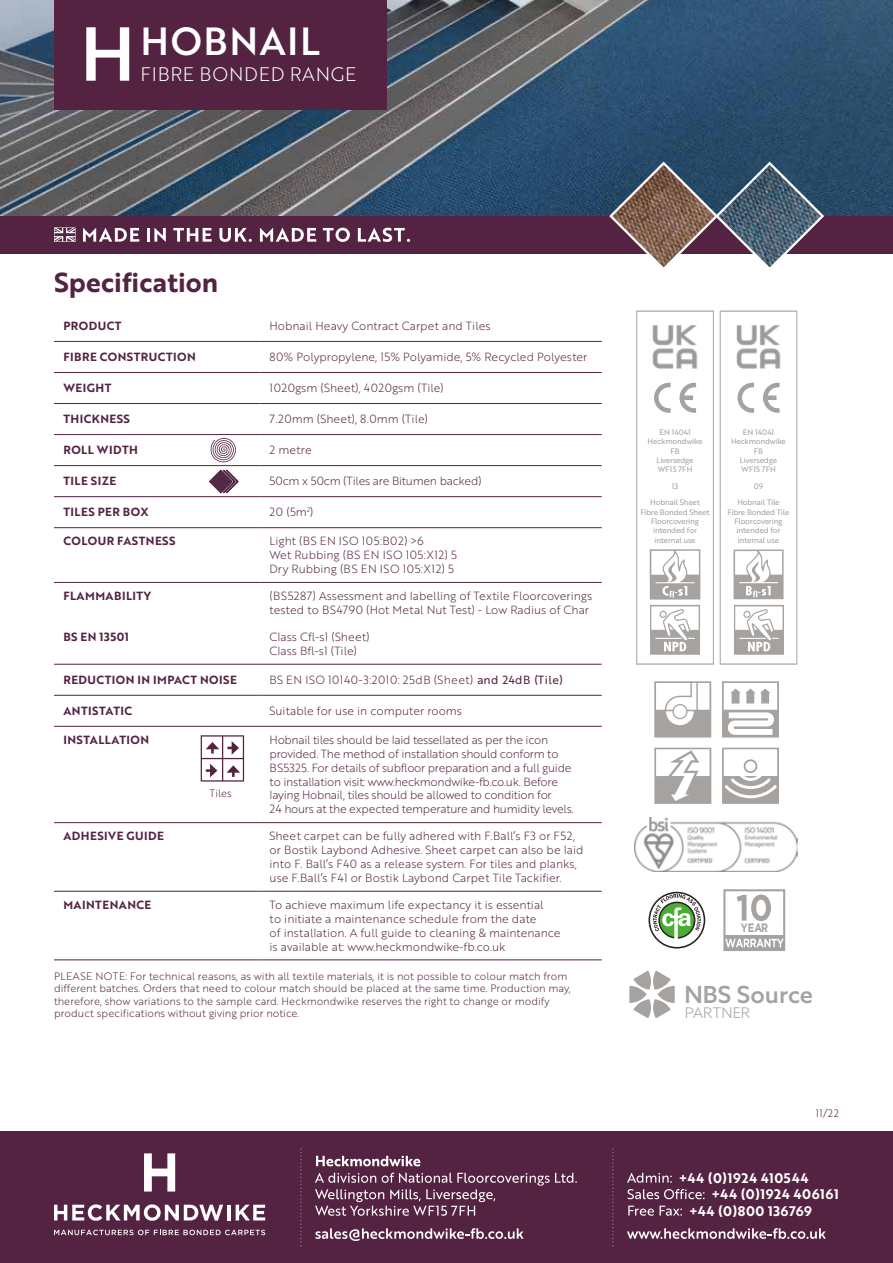
<style>
.page{position:relative;width:893px;height:1263px;background:#fff}
.page>*{position:absolute;margin:0;border:0;box-sizing:border-box;transform-origin:0 0}
.t1{font:74.25px "Brother 1816 Medium";color:#fff}
.t2{font:38.25px "Brother 1816 Medium";letter-spacing:.04em;color:#fff}
.t3{font:26.7px "Brother 1816 Bold";color:#542341}
.t4{font:500 23.55px "Azo Sans";color:#a5a2a0}
.t5{font:19.05px "Brother 1816 Light";letter-spacing:.04em;color:#fff}
.t6{font:300 14.7px "Azo Sans";color:#a5a2a0}
.t7{font:13.5px "Brother 1816 Bold";letter-spacing:.04em;color:#fff}
.t8{font:700 12.15px "Gotham";color:#a5a2a0;scale:.8 1}
.t9{font:11.55px/13.8px "Brother 1816 Light";color:#542341}
.t10{font:11.55px/13.8px "Brother 1816 Light";letter-spacing:-.025em;color:#542341}
.t11{font:11.55px "Brother 1816 Bold";letter-spacing:.04em;color:#542341}
.t12{font:11.55px/13.8px "Brother 1816 Light";letter-spacing:.04em;color:#542341}
.t13{font:11.55px "Brother 1816 Light";letter-spacing:-.02em;color:#542341}
.t14{font:10.5px/12.6px "Brother 1816 Light";color:#542341}
.t15{font:7.8px/9.3px "Brother 1816 Regular";letter-spacing:-.02em;color:#a5a2a0;text-align:center}
.s1{font-family:"Brother 1816 Regular"}
</style>
<div class="page">
<hr style="left:54px;top:341px;width:206px;height:1px;background:#542341">
<hr style="left:260px;top:341px;width:342px;height:1px;background:#542341">
<hr style="left:54px;top:372px;width:206px;height:1px;background:#542341">
<hr style="left:260px;top:372px;width:342px;height:1px;background:#542341">
<hr style="left:54px;top:403px;width:206px;height:1px;background:#542341">
<hr style="left:260px;top:403px;width:342px;height:1px;background:#542341">
<hr style="left:54px;top:434px;width:206px;height:1px;background:#542341">
<hr style="left:260px;top:434px;width:342px;height:1px;background:#542341">
<hr style="left:54px;top:465px;width:206px;height:1px;background:#542341">
<hr style="left:260px;top:465px;width:342px;height:1px;background:#542341">
<hr style="left:54px;top:496px;width:206px;height:1px;background:#542341">
<hr style="left:260px;top:496px;width:342px;height:1px;background:#542341">
<hr style="left:54px;top:527px;width:206px;height:1px;background:#542341">
<hr style="left:260px;top:527px;width:342px;height:1px;background:#542341">
<hr style="left:54px;top:582px;width:206px;height:1px;background:#542341">
<hr style="left:260px;top:582px;width:342px;height:1px;background:#542341">
<hr style="left:54px;top:664px;width:206px;height:1px;background:#542341">
<hr style="left:260px;top:664px;width:342px;height:1px;background:#542341">
<hr style="left:54px;top:695px;width:206px;height:1px;background:#542341">
<hr style="left:260px;top:695px;width:342px;height:1px;background:#542341">
<hr style="left:54px;top:726px;width:206px;height:1px;background:#542341">
<hr style="left:260px;top:726px;width:342px;height:1px;background:#542341">
<hr style="left:54px;top:822px;width:206px;height:1px;background:#542341">
<hr style="left:260px;top:822px;width:342px;height:1px;background:#542341">
<hr style="left:54px;top:891px;width:206px;height:1px;background:#542341">
<hr style="left:260px;top:891px;width:342px;height:1px;background:#542341">
<hr style="left:54px;top:959px;width:206px;height:1px;background:#542341">
<hr style="left:260px;top:959px;width:342px;height:1px;background:#542341">
<img style="left:0;top:0;width:893px;height:216px">
<svg style="left:210px;top:438px;width:26px;height:25px"></svg>
<div style="left:0;top:1131px;width:893px;height:132px;background:#542341"></div>
<svg style="left:300px;top:1148px;width:2px;height:98px"></svg>
<svg style="left:612px;top:1148px;width:1px;height:98px"></svg>
<svg style="left:316px;top:1156px;width:104px;height:10px"></svg>
<svg style="left:315px;top:1172px;width:262px;height:44px"></svg>
<svg style="left:315px;top:1228px;width:209px;height:13px"></svg>
<svg style="left:54px;top:1204px;width:169px;height:17px"></svg>
<hr style="left:227px;top:1205px;width:4px;height:15px;background:#fff">
<svg style="left:236px;top:1205px;width:29px;height:15px"></svg>
<svg style="left:144px;top:1153px;width:31px;height:38px"></svg>
<svg style="left:54px;top:1230px;width:211px;height:5px"></svg>
<svg style="left:627px;top:1172px;width:45px;height:11px"></svg>
<svg style="left:628px;top:1189px;width:77px;height:10px"></svg>
<svg style="left:628px;top:1206px;width:54px;height:10px"></svg>
<svg style="left:627px;top:1228px;width:199px;height:11px"></svg>
<div style="left:54px;top:0;width:333px;height:109px;background:#542341"></div>
<div style="left:0;top:216px;width:893px;height:37px;background:#542341"></div>
<svg style="left:83px;top:228px;width:56px;height:14px"></svg>
<hr style="left:147px;top:228px;width:3px;height:14px;background:#fff">
<svg style="left:154px;top:228px;width:12px;height:14px"></svg>
<svg style="left:173px;top:228px;width:39px;height:14px"></svg>
<svg style="left:219px;top:228px;width:33px;height:14px"></svg>
<svg style="left:260px;top:228px;width:56px;height:14px"></svg>
<svg style="left:323px;top:228px;width:27px;height:14px"></svg>
<svg style="left:358px;top:228px;width:52px;height:14px"></svg>
<svg style="left:54px;top:228px;width:21px;height:14px"></svg>
<svg style="left:201px;top:735px;width:43px;height:46px"></svg>
<svg style="left:607px;top:160px;width:219px;height:107px"></svg>
<svg style="left:209px;top:470px;width:29px;height:23px"></svg>
<svg style="left:654px;top:681px;width:57px;height:56px"></svg>
<svg style="left:722px;top:681px;width:57px;height:56px"></svg>
<svg style="left:654px;top:748px;width:57px;height:56px"></svg>
<svg style="left:722px;top:748px;width:57px;height:56px"></svg>
<svg style="left:648px;top:892px;width:57px;height:56px"></svg>
<div style="left:650px;top:893px;width:54px;height:54px;background:#fff;border-radius:50%"></div>
<svg style="left:653px;top:894px;width:48px;height:46px"></svg>
<div style="left:723px;top:889px;width:62px;height:62px;border:2px solid #a5a2a0"></div>
<svg style="left:724px;top:935px;width:60px;height:15px"></svg>
<svg style="left:737px;top:894px;width:34px;height:27px"></svg>
<svg style="left:725px;top:939px;width:59px;height:8px"></svg>
<svg style="left:629px;top:970px;width:46px;height:48px"></svg>
<img style="left:634px;top:818px;width:164px;height:54px">
<svg style="left:720px;top:310px;width:77px;height:355px"></svg>
<svg style="left:636px;top:310px;width:78px;height:355px"></svg>
<h1 class="t1" style="left:80px;top:-2px;width:57px">H</h1>
<h2 class="t2" style="left:141px;top:13px;width:181px">HOBNAIL</h2>
<h3 class="t5" style="left:141px;top:60px;width:217px">FIBRE BONDED RANGE</h3>
<h3 class="t3" style="left:54px;top:263px;width:166px">Specification</h3>
<p class="t11" style="left:63px;top:317px;width:60px">PRODUCT</p>
<p class="t9" style="left:270px;top:319px;width:222px">Hobnail Heavy Contract Carpet and Tiles</p>
<p class="t11" style="left:63px;top:348px;width:134px">FIBRE CONSTRUCTION</p>
<p class="t9" style="left:270px;top:350px;width:319px">80% Polypropylene, 15% Polyamide, 5% Recycled Polyester</p>
<p class="t11" style="left:63px;top:379px;width:50px">WEIGHT</p>
<p class="t9" style="left:270px;top:381px;width:176px">1020gsm (Sheet), 4020gsm (Tile)</p>
<p class="t11" style="left:63px;top:410px;width:68px">THICKNESS</p>
<p class="t9" style="left:270px;top:412px;width:160px">7.20mm (Sheet), 8.0mm (Tile)</p>
<p class="t11" style="left:63px;top:441px;width:76px">ROLL WIDTH</p>
<p class="t9" style="left:270px;top:443px;width:44px">2 metre</p>
<p class="t11" style="left:63px;top:472px;width:54px">TILE SIZE</p>
<p class="t13" style="left:270px;top:473px;width:213px">50cm x 50cm (Tiles are Bitumen backed)</p>
<p class="t11" style="left:63px;top:503px;width:87px">TILES PER BOX</p>
<p class="t9" style="left:270px;top:505px;width:45px">20 (5m<sup>2</sup>)</p>
<p class="t11" style="left:63px;top:532px;width:114px">COLOUR FASTNESS</p>
<p class="t12" style="left:270px;top:534px;width:189px">Light (BS EN ISO 105:B02) &gt;6<br>Wet Rubbing (BS EN ISO 105:X12) 5<br>Dry Rubbing (BS EN ISO 105:X12) 5</p>
<p class="t11" style="left:63px;top:587px;width:89px">FLAMMABILITY</p>
<p class="t9" style="left:270px;top:589px;width:324px">(BS5287) Assessment and labelling of Textile Floorcoverings tested to BS4790 (Hot Metal Nut Test) - Low Radius of Char</p>
<p class="t11" style="left:63px;top:628px;width:67px">BS EN 13501</p>
<p class="t9" style="left:270px;top:629px;width:101px">Class Cfl-s1 (Sheet)<br>Class Bfl-s1 (Tile)</p>
<p class="t11" style="left:63px;top:671px;width:175px">REDUCTION IN IMPACT NOISE</p>
<p class="t12" style="left:270px;top:672px;width:295px">BS EN ISO 10140-3:2010: 25dB (Sheet) <span class="s1">and 24dB (Tile)</span></p>
<p class="t11" style="left:63px;top:702px;width:70px">ANTISTATIC</p>
<p class="t9" style="left:270px;top:703px;width:194px">Suitable for use in computer rooms</p>
<p class="t11" style="left:63px;top:731px;width:87px">INSTALLATION</p>
<p class="t10" style="left:270px;top:732px;width:305px">Hobnail tiles should be laid tessellated as per the icon provided. The method of installation should conform to BS5325. For details of subfloor preparation and a full guide to installation visit: www.heckmondwike-fb.co.uk. Before laying Hobnail, tiles should be allowed to condition for<br>24 hours at the expected temperature and humidity levels.</p>
<p class="t11" style="left:63px;top:827px;width:102px">ADHESIVE GUIDE</p>
<p class="t9" style="left:270px;top:829px;width:315px">Sheet carpet can be fully adhered with F.Ball’s F3 or F52, or Bostik Laybond Adhesive. Sheet carpet can also be laid into F. Ball’s F40 as a release system. For tiles and planks, use F.Ball’s F41 or Bostik Laybond Carpet Tile Tackifier.</p>
<p class="t11" style="left:63px;top:896px;width:90px">MAINTENANCE</p>
<p class="t9" style="left:270px;top:897px;width:292px">To achieve maximum life expectancy it is essential<br>to initiate a maintenance schedule from the date<br>of installation. A full guide to cleaning &amp; maintenance is available at: www.heckmondwike-fb.co.uk</p>
<p class="t14" style="left:54px;top:969px;width:518px">PLEASE NOTE: For technical reasons, as with all textile materials, it is not possible to colour match from different batches. Orders that need to colour match should be placed at the same time. Production may, therefore, show variations to the sample card. Heckmondwike reserves the right to change or modify product specifications without giving prior notice.</p>
<p class="t14" style="left:210px;top:786px;width:24px">Tiles</p>
<p class="t15" style="left:648px;top:427px;width:57px">EN 14041<br>Heckmondwike<br>FB<br>Liversedge<br>WF15 7FH</p>
<p class="t15" style="left:650px;top:477px;width:51px;line-height:16.6px">13<br>Hobnail Sheet</p>
<p class="t15" style="left:640px;top:507px;width:71px">Fibre Bonded Sheet<br>Floorcovering intended for internal use</p>
<p class="t15" style="left:731px;top:427px;width:57px">EN 14041<br>Heckmondwike<br>FB<br>Liversedge<br>WF15 7FH</p>
<p class="t15" style="left:737px;top:477px;width:44px;line-height:16.6px">09<br>Hobnail Tile</p>
<p class="t15" style="left:728px;top:507px;width:63px">Fibre Bonded Tile<br>Floorcovering intended for internal use</p>
<p class="t8" style="left:741px;top:920px;width:35px">YEAR</p>
<h3 class="t4" style="left:684px;top:979px;width:130px">NBS Source</h3>
<p class="t6" style="left:685px;top:1003px;width:67px">PARTNER</p>
<p class="t14" style="left:816px;top:1107px;width:25px">11/22</p>
<p class="t7" style="left:679px;top:1168px;width:131px">+44 (0)1924 410544</p>
<p class="t7" style="left:712px;top:1184px;width:129px">+44 (0)1924 406161</p>
<p class="t7" style="left:689px;top:1201px;width:125px">+44 (0)800 136769</p>
</div>
